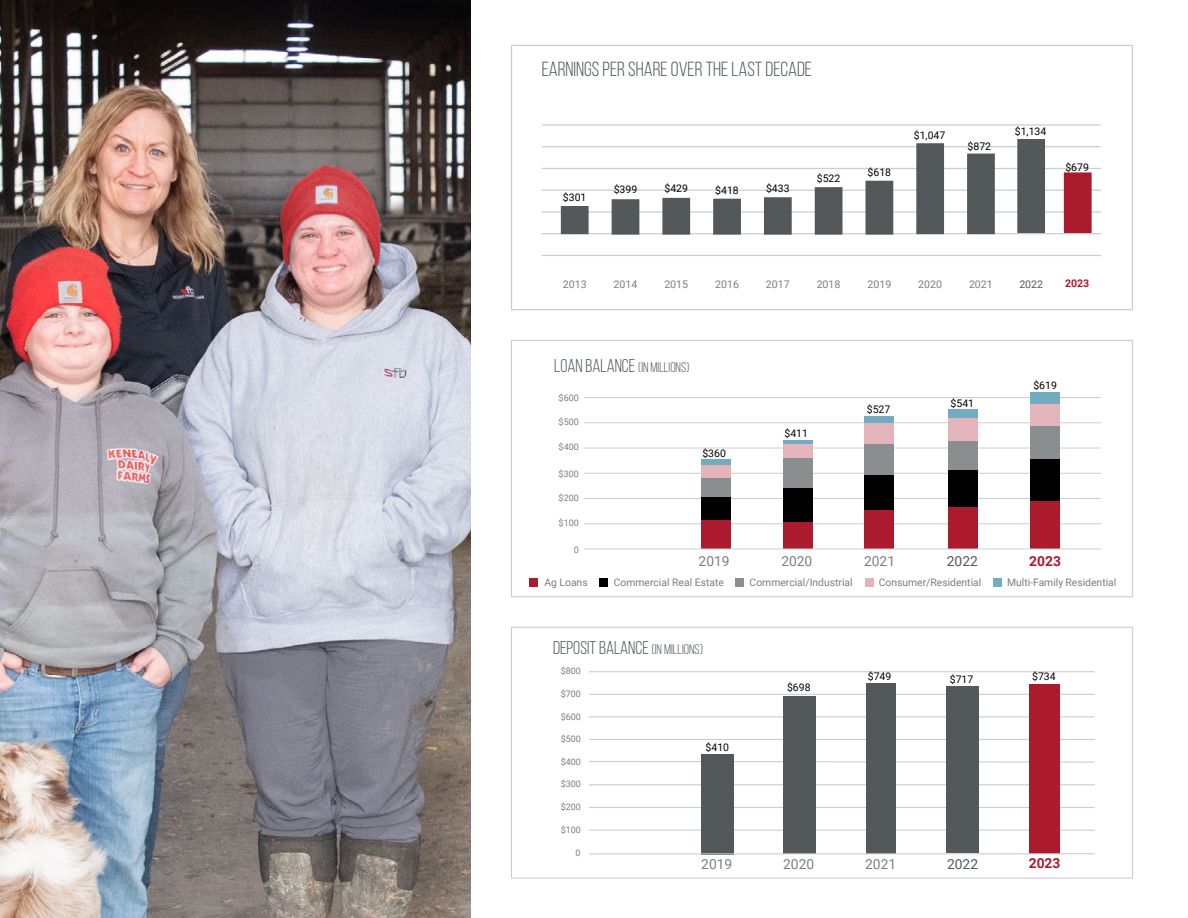
<style>
.page{position:relative;width:1188px;height:918px;background:#fff}
.page>*{position:absolute;margin:0;border:0;box-sizing:border-box;transform-origin:0 0}
.t1{font:20.4px "Bebas Neue";color:#53585a}
.t2{font:18.45px "Bebas Neue";color:#53585a}
.t3{font:13.8px "Roboto";color:#7c7e81}
.t4{font:13.8px "Bebas Neue";color:#53585a}
.t5{font:13.8px "Roboto";color:#53585a}
.t6{font:700 13.8px "Roboto";color:#ab1a2d}
.t7{font:10.65px "Roboto";color:#7c7e81}
.t8{font:10.65px "Roboto";color:#53585a}
.t9{font:700 10.65px "Roboto";color:#ab1a2d}
.t10{font:10.5px "Roboto";color:#000}
.t11{font:10.35px "Roboto";color:#7c7e81}
.t12{font:9px "Roboto";color:#7c7e81}
.s1{font-size:18.45px}
.s2{font-size:13.8px}
</style>
<div class="page">
<div style="left:511px;top:340px;width:622px;height:257px;background:#fff;border:1px solid #cbced1"></div>
<hr style="left:584px;top:498px;width:517px;height:1px;background:#cbced1">
<hr style="left:584px;top:523px;width:517px;height:1px;background:#cbced1">
<hr style="left:584px;top:473px;width:517px;height:1px;background:#cbced1">
<hr style="left:584px;top:448px;width:517px;height:1px;background:#cbced1">
<hr style="left:584px;top:422px;width:517px;height:1px;background:#cbced1">
<hr style="left:584px;top:397px;width:517px;height:1px;background:#cbced1">
<div style="left:511px;top:45px;width:622px;height:265px;background:#fff;border:1px solid #cbced1"></div>
<img style="left:0;top:0;width:470px;height:918px">
<hr style="left:542px;top:146px;width:559px;height:1px;background:#cbced1">
<hr style="left:542px;top:124px;width:559px;height:2px;background:#cbced1">
<hr style="left:542px;top:168px;width:559px;height:1px;background:#cbced1">
<hr style="left:542px;top:190px;width:559px;height:1px;background:#cbced1">
<hr style="left:542px;top:211px;width:559px;height:2px;background:#cbced1">
<hr style="left:542px;top:255px;width:559px;height:1px;background:#cbced1">
<hr style="left:542px;top:233px;width:559px;height:1px;background:#cbced1">
<svg style="left:662px;top:198px;width:28px;height:37px"></svg>
<svg style="left:713px;top:199px;width:28px;height:36px"></svg>
<svg style="left:764px;top:197px;width:28px;height:38px"></svg>
<svg style="left:815px;top:187px;width:27px;height:48px"></svg>
<svg style="left:612px;top:199px;width:27px;height:36px"></svg>
<svg style="left:561px;top:206px;width:28px;height:28px"></svg>
<svg style="left:866px;top:181px;width:27px;height:54px"></svg>
<div style="left:916px;top:143px;width:28px;height:91px;background:#53585a"></div>
<svg style="left:967px;top:154px;width:28px;height:80px;background:#54595b"></svg>
<div style="left:511px;top:627px;width:622px;height:252px;background:#fff;border:1px solid #cbced1"></div>
<hr style="left:589px;top:807px;width:506px;height:1px;background:#cbced1">
<hr style="left:589px;top:784px;width:506px;height:1px;background:#cbced1">
<hr style="left:589px;top:830px;width:506px;height:1px;background:#cbced1">
<svg style="left:589px;top:761px;width:506px;height:2px"></svg>
<hr style="left:589px;top:739px;width:506px;height:1px;background:#cbced1">
<hr style="left:589px;top:716px;width:506px;height:1px;background:#cbced1">
<hr style="left:589px;top:694px;width:506px;height:1px;background:#cbced1">
<hr style="left:589px;top:671px;width:506px;height:1px;background:#cbced1">
<div style="left:701px;top:754px;width:33px;height:100px;background:#53585a"></div>
<div style="left:783px;top:696px;width:33px;height:157px;background:#53585a"></div>
<div style="left:866px;top:683px;width:30px;height:170px;background:#53585a"></div>
<div style="left:701px;top:520px;width:30px;height:29px;background:#ab1a2d"></div>
<div style="left:735px;top:579px;width:8px;height:8px;background:#8a8e8f"></div>
<div style="left:529px;top:579px;width:9px;height:8px;background:#ab1a2d"></div>
<div style="left:864px;top:510px;width:30px;height:39px;background:#ab1a2d"></div>
<div style="left:1017px;top:139px;width:28px;height:94px;background:#53585a"></div>
<div style="left:946px;top:687px;width:33px;height:166px;background:#53585a"></div>
<div style="left:994px;top:579px;width:8px;height:8px;background:#73abc1"></div>
<div style="left:1064px;top:172px;width:28px;height:61px;background:#ab1a2d"></div>
<div style="left:1030px;top:501px;width:30px;height:48px;background:#ab1a2d"></div>
<div style="left:1029px;top:685px;width:31px;height:169px;background:#ab1a2d"></div>
<div style="left:599px;top:579px;width:9px;height:8px;background:#000"></div>
<div style="left:1030px;top:459px;width:30px;height:42px;background:#000"></div>
<div style="left:1030px;top:425px;width:30px;height:34px;background:#8a8e8f"></div>
<div style="left:1030px;top:403px;width:30px;height:22px;background:#e3b4ba"></div>
<div style="left:948px;top:409px;width:30px;height:9px;background:#73abc1"></div>
<div style="left:948px;top:506px;width:30px;height:43px;background:#ab1a2d"></div>
<div style="left:865px;top:579px;width:9px;height:8px;background:#e3b4ba"></div>
<div style="left:783px;top:521px;width:30px;height:28px;background:#ab1a2d"></div>
<hr style="left:589px;top:853px;width:506px;height:2px;background:#cbced1">
<hr style="left:584px;top:549px;width:517px;height:1px;background:#cbced1">
<div style="left:948px;top:469px;width:30px;height:37px;background:#000"></div>
<div style="left:948px;top:440px;width:30px;height:30px;background:#8a8e8f"></div>
<div style="left:948px;top:418px;width:30px;height:22px;background:#e3b4ba"></div>
<div style="left:1030px;top:392px;width:30px;height:11px;background:#73abc1"></div>
<div style="left:864px;top:475px;width:30px;height:35px;background:#000"></div>
<div style="left:864px;top:444px;width:30px;height:31px;background:#8a8e8f"></div>
<div style="left:864px;top:423px;width:30px;height:21px;background:#e3b4ba"></div>
<div style="left:864px;top:416px;width:30px;height:7px;background:#73abc1"></div>
<div style="left:783px;top:488px;width:30px;height:33px;background:#000"></div>
<div style="left:783px;top:457px;width:30px;height:31px;background:#8a8e8f"></div>
<div style="left:783px;top:443px;width:30px;height:15px;background:#e3b4ba"></div>
<hr style="left:783px;top:440px;width:30px;height:3px;background:#73abc1">
<div style="left:701px;top:497px;width:30px;height:23px;background:#000"></div>
<div style="left:701px;top:477px;width:30px;height:20px;background:#8a8e8f"></div>
<div style="left:701px;top:465px;width:30px;height:13px;background:#e3b4ba"></div>
<div style="left:701px;top:460px;width:30px;height:5px;background:#73abc1"></div>
<h1 class="t1" style="left:542px;top:58px;width:272px">EARNINGS PER SHARE OVER THE LAST DECADE</h1>
<p class="t10" style="left:563px;top:190px;width:25px">$301</p>
<p class="t10" style="left:614px;top:182px;width:25px">$399</p>
<p class="t10" style="left:665px;top:181px;width:25px">$429</p>
<p class="t10" style="left:715px;top:183px;width:25px">$418</p>
<p class="t10" style="left:766px;top:181px;width:25px">$433</p>
<p class="t10" style="left:817px;top:171px;width:25px">$522</p>
<p class="t10" style="left:868px;top:165px;width:25px">$618</p>
<p class="t10" style="left:914px;top:127px;width:33px">$1,047</p>
<p class="t10" style="left:968px;top:139px;width:25px">$872</p>
<p class="t10" style="left:1015px;top:123px;width:33px">$1,134</p>
<p class="t10" style="left:1065px;top:159px;width:25px">$679</p>
<p class="t7" style="left:563px;top:277px;width:25px">2013</p>
<p class="t7" style="left:614px;top:277px;width:25px">2014</p>
<p class="t7" style="left:664px;top:277px;width:25px">2015</p>
<p class="t7" style="left:715px;top:277px;width:25px">2016</p>
<p class="t7" style="left:766px;top:277px;width:25px">2017</p>
<p class="t7" style="left:817px;top:277px;width:25px">2018</p>
<p class="t7" style="left:867px;top:277px;width:25px">2019</p>
<p class="t7" style="left:918px;top:277px;width:25px">2020</p>
<p class="t7" style="left:969px;top:277px;width:25px">2021</p>
<p class="t8" style="left:1019px;top:277px;width:25px">2022</p>
<p class="t9" style="left:1065px;top:276px;width:26px">2023</p>
<h3 class="t4" style="left:554px;top:359px;width:137px"><span class="s1">LOAN BALANCE</span> (IN MILLIONS)</h3>
<p class="t12" style="left:559px;top:392px;width:22px">$600</p>
<p class="t12" style="left:559px;top:416px;width:22px">$500</p>
<p class="t12" style="left:559px;top:441px;width:22px">$400</p>
<p class="t12" style="left:559px;top:467px;width:22px">$300</p>
<p class="t12" style="left:559px;top:492px;width:22px">$200</p>
<p class="t12" style="left:559px;top:517px;width:22px">$100</p>
<p class="t12" style="left:574px;top:543px;width:7px">0</p>
<p class="t10" style="left:702px;top:446px;width:25px">$360</p>
<p class="t10" style="left:784px;top:425px;width:25px">$411</p>
<p class="t10" style="left:867px;top:402px;width:25px">$527</p>
<h3 class="t3" style="left:699px;top:552px;width:33px">2019</h3>
<h3 class="t3" style="left:781px;top:552px;width:33px">2020</h3>
<h3 class="t3" style="left:864px;top:552px;width:33px">2021</h3>
<p class="t10" style="left:951px;top:396px;width:25px">$541</p>
<h3 class="t5" style="left:947px;top:551px;width:33px">2022</h3>
<p class="t11" style="left:544px;top:575px;width:45px">Ag Loans</p>
<p class="t11" style="left:750px;top:575px;width:105px">Commercial/Industrial</p>
<p class="t11" style="left:614px;top:575px;width:112px">Commercial Real Estate</p>
<h2 class="t2" style="left:553px;top:638px;width:151px">DEPOSIT BALANCE <span class="s2">(IN MILLIONS)</span></h2>
<p class="t11" style="left:879px;top:575px;width:104px">Consumer/Residential</p>
<p class="t10" style="left:1033px;top:378px;width:25px">$619</p>
<h3 class="t6" style="left:1029px;top:551px;width:33px">2023</h3>
<p class="t11" style="left:1007px;top:575px;width:111px">Multi-Family Residential</p>
<p class="t12" style="left:561px;top:665px;width:22px">$800</p>
<p class="t12" style="left:561px;top:688px;width:22px">$700</p>
<p class="t12" style="left:561px;top:710px;width:22px">$600</p>
<p class="t12" style="left:561px;top:733px;width:22px">$500</p>
<p class="t12" style="left:561px;top:755px;width:22px">$400</p>
<p class="t12" style="left:561px;top:778px;width:22px">$300</p>
<p class="t12" style="left:561px;top:823px;width:22px">$100</p>
<p class="t12" style="left:561px;top:801px;width:22px">$200</p>
<p class="t12" style="left:575px;top:846px;width:7px">0</p>
<p class="t10" style="left:706px;top:740px;width:25px">$410</p>
<p class="t10" style="left:787px;top:680px;width:25px">$698</p>
<p class="t10" style="left:868px;top:668px;width:25px">$749</p>
<p class="t10" style="left:950px;top:672px;width:25px">$717</p>
<p class="t10" style="left:1032px;top:669px;width:25px">$734</p>
<h3 class="t3" style="left:701px;top:854px;width:33px">2019</h3>
<h3 class="t3" style="left:783px;top:854px;width:33px">2020</h3>
<h3 class="t3" style="left:865px;top:854px;width:33px">2021</h3>
<h3 class="t5" style="left:947px;top:854px;width:33px">2022</h3>
<h3 class="t6" style="left:1029px;top:854px;width:33px">2023</h3>
</div>
